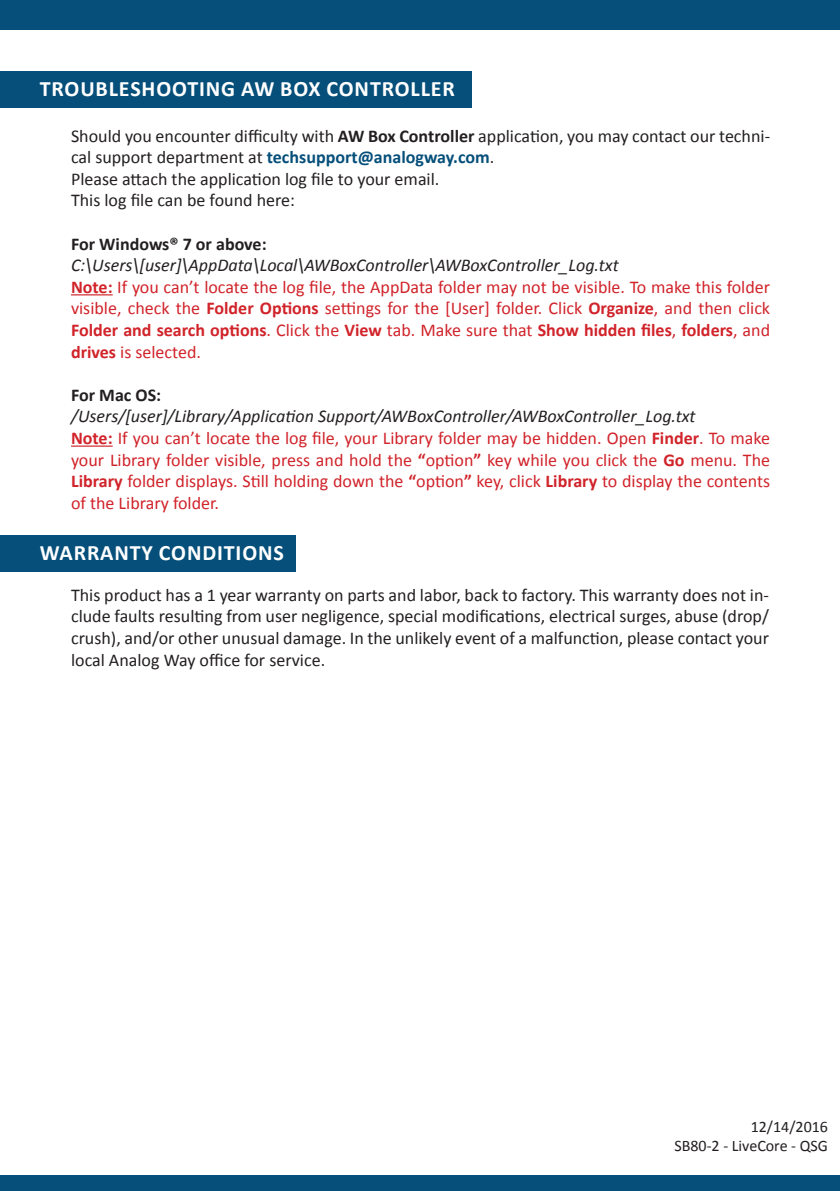
<style>
.page{position:relative;width:840px;height:1191px;background:#fff}
.page>*{position:absolute;margin:0;border:0;box-sizing:border-box;transform-origin:0 0}
.t1{font:700 22px "Calibri";letter-spacing:.04em;color:#fff}
.calibri-noir-12{font:18px/21.6px "Calibri";color:#d1232a;text-align:justify}
.calibri-noir-12-2{font:18px/21.6px "Calibri";color:#231f20}
.calibri-noir-12-3{font:italic 18px "Calibri";color:#231f20}
.calibri-noir-12-4{font:700 18px "Calibri";color:#231f20}
.t2{font:16px "Calibri";color:#231f20}
.s1{font-weight:700}
.s2{font-weight:700;color:#054f7a}
</style>
<div class="page">
<div style="left:0;top:0;width:839px;height:30px;background:#054f7a"></div>
<div style="left:0;top:1175px;width:839px;height:16px;background:#054f7a"></div>
<hr style="left:71px;top:294px;width:42px;height:1px;background:#d1232a">
<hr style="left:71px;top:445px;width:42px;height:2px;background:#d1232a">
<div style="left:0;top:71px;width:471px;height:37px;background:#054f7a"></div>
<div style="left:0;top:535px;width:295px;height:37px;background:#054f7a"></div>
<p class="t1" style="left:40px;top:74px;width:416px">TROUBLESHOOTING AW BOX CONTROLLER</p>
<p class="calibri-noir-12-2" style="left:71px;top:125px;width:700px">Should you encounter difficulty with <span class="s1">AW Box Controller</span> application, you may contact our techni&shy;cal support department at <span class="s2">techsupport@analogway.com</span>.</p>
<p class="calibri-noir-12-2" style="left:71px;top:168px;width:369px">Please attach the application log file to your email.</p>
<p class="calibri-noir-12-2" style="left:71px;top:190px;width:225px">This log file can be found here:</p>
<p class="calibri-noir-12-4" style="left:71px;top:232px;width:197px">For Windows® 7 or above:</p>
<p class="calibri-noir-12-3" style="left:71px;top:253px;width:549px">C:\Users\[user]\AppData\Local\AWBoxController\AWBoxController_Log.txt</p>
<p class="calibri-noir-12" style="left:71px;top:276px;width:700px"><span class="s1">Note:</span> If you can’t locate the log file, the AppData folder may not be visible. To make this folder visible, check the <span class="s1">Folder Options</span> settings for the [User] folder. Click <span class="s1">Organize</span>, and then click <span class="s1">Folder and search options</span>. Click the <span class="s1">View</span> tab. Make sure that <span class="s1">Show hidden files</span>, <span class="s1">folders</span>, and <span class="s1">drives</span> is selected.</p>
<p class="calibri-noir-12-4" style="left:71px;top:383px;width:92px">For Mac OS:</p>
<p class="calibri-noir-12-3" style="left:71px;top:404px;width:625px">/Users/[user]/Library/Application Support/AWBoxController/AWBoxController_Log.txt</p>
<p class="calibri-noir-12" style="left:71px;top:427px;width:700px"><span class="s1">Note:</span> If you can’t locate the log file, your Library folder may be hidden. Open <span class="s1">Finder</span>. To make your Library folder visible, press and hold the <span class="s1">“</span>option<span class="s1">”</span> key while you click the <span class="s1">Go</span> menu. The <span class="s1">Library</span> folder displays. Still holding down the <span class="s1">“</span>option<span class="s1">”</span> key, click <span class="s1">Library</span> to display the contents of the Library folder.</p>
<p class="t1" style="left:40px;top:538px;width:245px">WARRANTY CONDITIONS</p>
<p class="calibri-noir-12-2" style="left:71px;top:584px;width:699px;text-align:justify">This product has a 1 year warranty on parts and labor, back to factory. This warranty does not in&shy;clude faults resulting from user negligence, special modifications, electrical surges, abuse (drop/ crush), and/or other unusual damage. In the unlikely event of a malfunction, please contact your local Analog Way office for service.</p>
<p class="t2" style="left:750px;top:1116px;width:79px">12/14/2016</p>
<p class="t2" style="left:674px;top:1135px;width:155px">SB80-2 - LiveCore - QSG</p>
</div>
